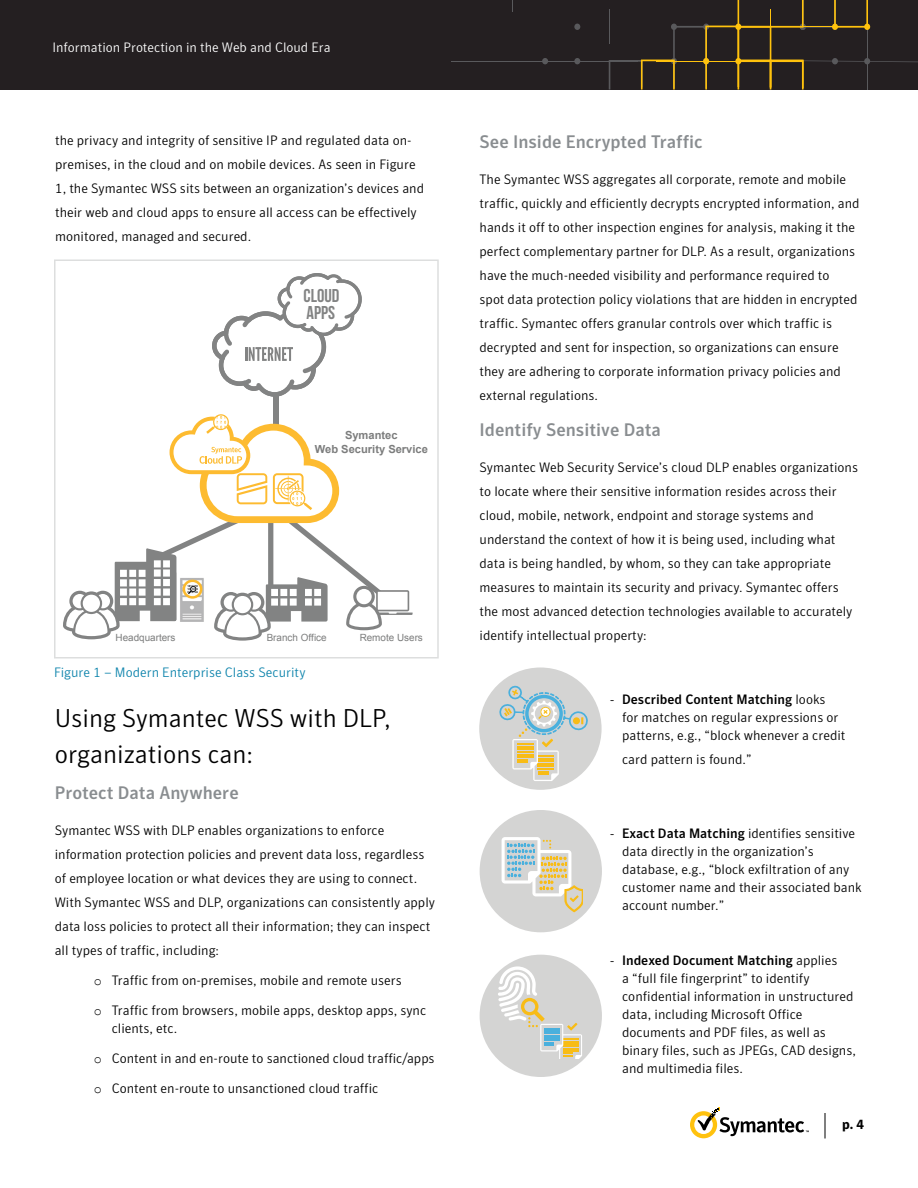
<style>
.page{position:relative;width:918px;height:1188px;background:#fff}
.page>*{position:absolute;margin:0;border:0;box-sizing:border-box;transform-origin:0 0}
.t1{font:300 25.5px/36px "Symantec Sans";color:#000}
.t2{font:18.6px/17.2px "Bebas Neue";color:#828383}
.t3{font:500 18px "Symantec Sans";color:#898d90}
.t4{font:300 13.5px/24px "Symantec Sans";color:#000}
.t5{font:300 13.5px "Symantec Sans";color:#fff}
.t6{font:300 13.5px "Symantec Sans";color:#0e84ac}
.t7{font:700 13.5px "Symantec Sans";color:#000}
.t8{font:700 11.1px/13.4px "Arial";color:#7c7d7d;text-align:center}
.t9{font:9.9px "Arial";color:#7c7d7d}
.s1{font-family:"Courier New";font-weight:400}
.s2{font-family:"Calibri";font-weight:400}
.s3{font-weight:500}
</style>
<div class="page">
<div style="left:0;top:0;width:918px;height:90px;background:#241f21"></div>
<hr style="left:451px;top:61px;width:187px;height:1px;background:#59595c">
<svg style="left:542px;top:58px;width:6px;height:6px"></svg>
<svg style="left:574px;top:58px;width:6px;height:6px"></svg>
<svg style="left:574px;top:24px;width:6px;height:6px"></svg>
<svg style="left:609px;top:0;width:309px;height:90px"></svg>
<svg style="left:690px;top:1107px;width:119px;height:31px"></svg>
<svg style="left:825px;top:1113px;width:1px;height:25px"></svg>
<div style="left:54px;top:260px;width:385px;height:398px;border:2px solid #dddede"></div>
<div style="left:273px;top:382px;width:5px;height:57px;background:#828383"></div>
<svg style="left:212px;top:273px;width:150px;height:124px"></svg>
<svg style="left:63px;top:414px;width:350px;height:227px"></svg>
<img style="left:172px;top:573px;width:32px;height:56px">
<img style="left:172px;top:573px;width:4px;height:48px">
<img style="left:181px;top:579px;width:22px;height:21px">
<div style="left:479px;top:668px;width:123px;height:122px;background:#d4d4d3;border-radius:50%"></div>
<svg style="left:499px;top:686px;width:89px;height:95px"></svg>
<div style="left:525px;top:695px;width:38px;height:37px;border:3px solid #4ab0dd;border-radius:50%"></div>
<div style="left:480px;top:810px;width:122px;height:122px;background:#d4d4d3;border-radius:50%"></div>
<svg style="left:502px;top:837px;width:81px;height:75px"></svg>
<div style="left:480px;top:955px;width:122px;height:122px;background:#d4d4d3;border-radius:50%"></div>
<svg style="left:498px;top:966px;width:84px;height:93px"></svg>
<p class="t5" style="left:52px;top:40px;width:280px">Information Protection in the Web and Cloud Era</p>
<p class="t4" style="left:55px;top:128px;width:371px">the privacy and integrity of sensitive IP and regulated data on&shy;premises, in the cloud and on mobile devices. As seen in Figure 1, the Symantec WSS sits between an organization’s devices and their web and cloud apps to ensure all access can be effectively monitored, managed and secured.</p>
<h2 class="t2" style="left:304px;top:286px;width:37px">CLOUD<br>APPS</h2>
<p class="t9" style="left:116px;top:631px;width:61px">Headquarters</p>
<p class="t8" style="left:315px;top:429px;width:115px">Symantec<br>Web Security Service</p>
<p class="t9" style="left:267px;top:631px;width:61px">Branch Office</p>
<p class="t9" style="left:360px;top:631px;width:65px">Remote Users</p>
<p class="t6" style="left:54px;top:664px;width:253px">Figure 1 – Modern Enterprise Class Security</p>
<h1 class="t1" style="left:55px;top:700px;width:337px">Using Symantec WSS with DLP, organizations can:</h1>
<h3 class="t3" style="left:55px;top:783px;width:186px">Protect Data Anywhere</h3>
<p class="t4" style="left:55px;top:819px;width:382px">Symantec WSS with DLP enables organizations to enforce information protection policies and prevent data loss, regardless of employee location or what devices they are using to connect.<br>With Symantec WSS and DLP, organizations can consistently apply data loss policies to protect all their information; they can inspect all types of traffic, including:</p>
<p class="t4" style="left:94px;top:969px;width:310px"><span class="s1">o</span> Traffic from on-premises, mobile and remote users</p>
<p class="t4" style="left:112px;top:1002px;width:316px;line-height:18px;text-indent:-18px"><span class="s1">o</span> Traffic from browsers, mobile apps, desktop apps, sync clients, etc.</p>
<p class="t4" style="left:94px;top:1047px;width:342px"><span class="s1">o</span> Content in and en-route to sanctioned cloud traffic/apps</p>
<p class="t4" style="left:94px;top:1077px;width:286px"><span class="s1">o</span> Content en-route to unsanctioned cloud traffic</p>
<h3 class="t3" style="left:480px;top:131px;width:225px">See Inside Encrypted Traffic</h3>
<p class="t4" style="left:480px;top:167px;width:381px">The Symantec WSS aggregates all corporate, remote and mobile traffic, quickly and efficiently decrypts encrypted information, and hands it off to other inspection engines for analysis, making it the perfect complementary partner for DLP. As a result, organizations have the much-needed visibility and performance required to<br>spot data protection policy violations that are hidden in encrypted traffic. Symantec offers granular controls over which traffic is decrypted and sent for inspection, so organizations can ensure they are adhering to corporate information privacy policies and external regulations.</p>
<h3 class="t3" style="left:480px;top:419px;width:183px">Identify Sensitive Data</h3>
<p class="t4" style="left:480px;top:455px;width:380px">Symantec Web Security Service’s cloud DLP enables organizations to locate where their sensitive information resides across their cloud, mobile, network, endpoint and storage systems and understand the context of how it is being used, including what data is being handled, by whom, so they can take appropriate measures to maintain its security and privacy. Symantec offers the most advanced detection technologies available to accurately identify intellectual property:</p>
<p class="t4" style="left:622px;top:690px;width:225px;line-height:18px;text-indent:-12px"><span class="s2">-</span> <span class="s3">Described Content Matching</span> looks<br>for matches on regular expressions or patterns, e.g., “block whenever a credit</p>
<p class="t4" style="left:622px;top:747px;width:131px">card pattern is found.”</p>
<p class="t4" style="left:622px;top:824px;width:241px;line-height:18px;text-indent:-12px"><span class="s2">-</span> <span class="s3">Exact Data Matching</span> identifies sensitive data directly in the organization’s database, e.g., “block exfiltration of any customer name and their associated bank account number.”</p>
<p class="t4" style="left:622px;top:951px;width:235px;line-height:18px;text-indent:-12px"><span class="s2">-</span> <span class="s3">Indexed Document Matching</span> applies<br>a “full file fingerprint” to identify confidential information in unstructured data, including Microsoft Office documents and PDF files, as well as binary files, such as JPEGs, CAD designs, and multimedia files.</p>
<p class="t7" style="left:842px;top:1116px;width:23px">p. 4</p>
</div>
